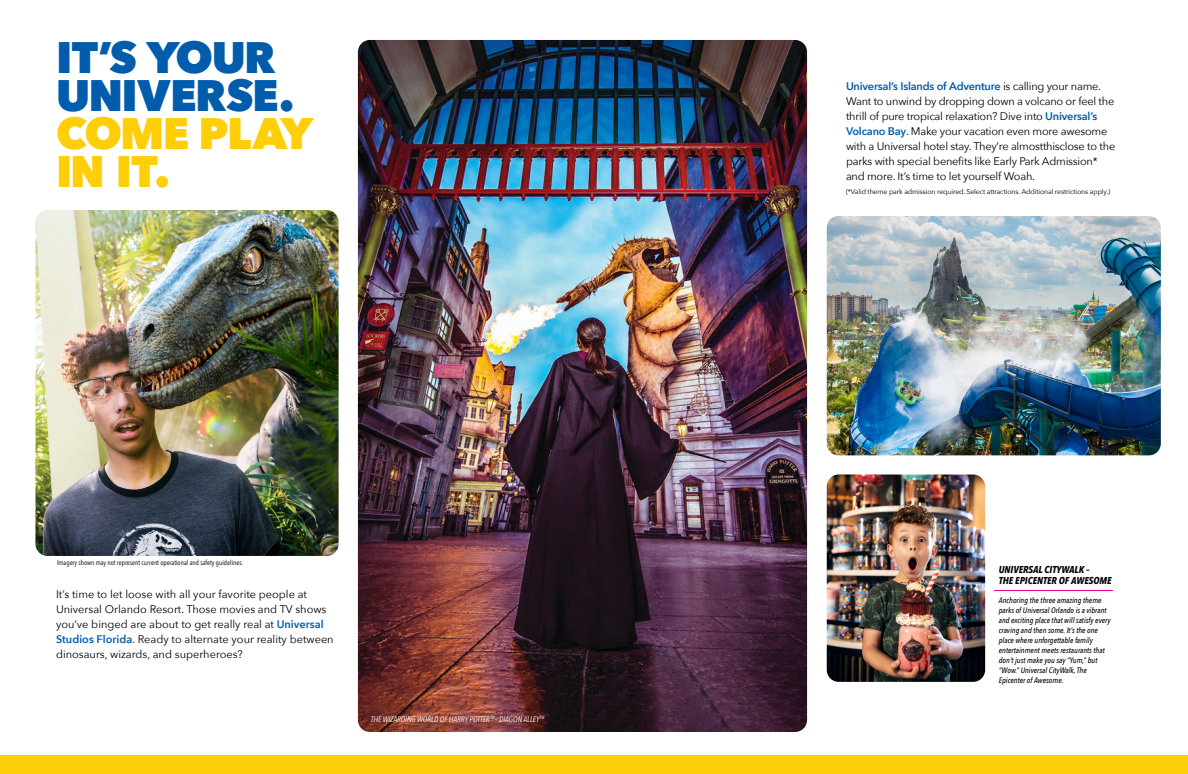
<style>
.page{position:relative;width:1188px;height:774px;background:#fff}
.page>*{position:absolute;margin:0;border:0;box-sizing:border-box;transform-origin:0 0}
.t1{font:800 44px/38px "Avenir Next";letter-spacing:-.03em;color:#015dac}
.t2{font:800 44px/38px "Avenir Next";letter-spacing:-.04em;color:#fece08}
.t3{font:11px/15px "Avenir Next";letter-spacing:-.02em;color:#000}
.t4{font:11px/15px "Avenir Next";color:#000}
.t5{font:italic 700 10px "Avenir Next Condensed";color:#000}
.t6{font:italic 500 8px/10px "Avenir Next Condensed";color:#000}
.t7{font:italic 8px "Avenir Next Condensed";color:#fff}
.t8{font:7px "Avenir Next";letter-spacing:-.02em;color:#000}
.t9{font:7px "Avenir Next Condensed";color:#000}
.s1{font-weight:600;color:#015dac}
</style>
<div class="page">
<img style="left:35px;top:210px;width:304px;height:346px">
<img style="left:827px;top:216px;width:334px;height:239px">
<img style="left:358px;top:40px;width:449px;height:692px">
<img style="left:827px;top:475px;width:158px;height:207px">
<div style="left:0;top:755px;width:1188px;height:19px;background:#fece08"></div>
<hr style="left:994px;top:590px;width:119px;height:1px;background:#ed028c">
<p class="t1" style="left:56px;top:38px;width:240px">IT’S YOUR<br>UNIVERSE.</p>
<p class="t2" style="left:56px;top:114px;width:259px">COME PLAY<br>IN IT.</p>
<p class="t9" style="left:57px;top:557px;width:188px">Imagery shown may not represent current operational and safety guidelines.</p>
<p class="t4" style="left:56px;top:586px;width:279px">It’s time to let loose with all your favorite people at Universal Orlando Resort. Those movies and TV shows you’ve binged are about to get really real at <span class="s1">Universal Studios Florida</span>. Ready to alternate your reality between dinosaurs, wizards, and superheroes?</p>
<p class="t7" style="left:371px;top:714px;width:175px">THE WIZARDING WORLD OF HARRY POTTER<sup>TM</sup>– DIAGON ALLEY<sup>TM</sup></p>
<p class="t3" style="left:846px;top:78px;width:271px"><span class="s1">Universal’s Islands of Adventure</span> is calling your name.<br>Want to unwind by dropping down a volcano or feel the thrill of pure tropical relaxation? Dive into <span class="s1">Universal’s Volcano Bay</span>. Make your vacation even more awesome with a Universal hotel stay. They’re almostthisclose to the parks with special benefits like Early Park Admission* and more. It’s time to let yourself Woah.</p>
<p class="t8" style="left:846px;top:185px;width:266px">(*Valid theme park admission required. Select attractions. Additional restrictions apply.)</p>
<p class="t5" style="left:999px;top:563px;width:92px">UNIVERSAL CITYWALK –</p>
<p class="t5" style="left:999px;top:574px;width:114px">THE EPICENTER OF AWESOME</p>
<p class="t6" style="left:999px;top:595px;width:104px">Anchoring the three amazing theme</p>
<p class="t6" style="left:999px;top:605px;width:113px">parks of Universal Orlando is a vibrant and exciting place that will satisfy every craving and then some. It’s the one place where unforgettable family</p>
<p class="t6" style="left:999px;top:645px;width:107px">entertainment meets restaurants that don’t just make you say “Yum,” but “Wow.” Universal CityWalk, The</p>
<p class="t6" style="left:999px;top:675px;width:66px">Epicenter of Awesome.</p>
</div>
